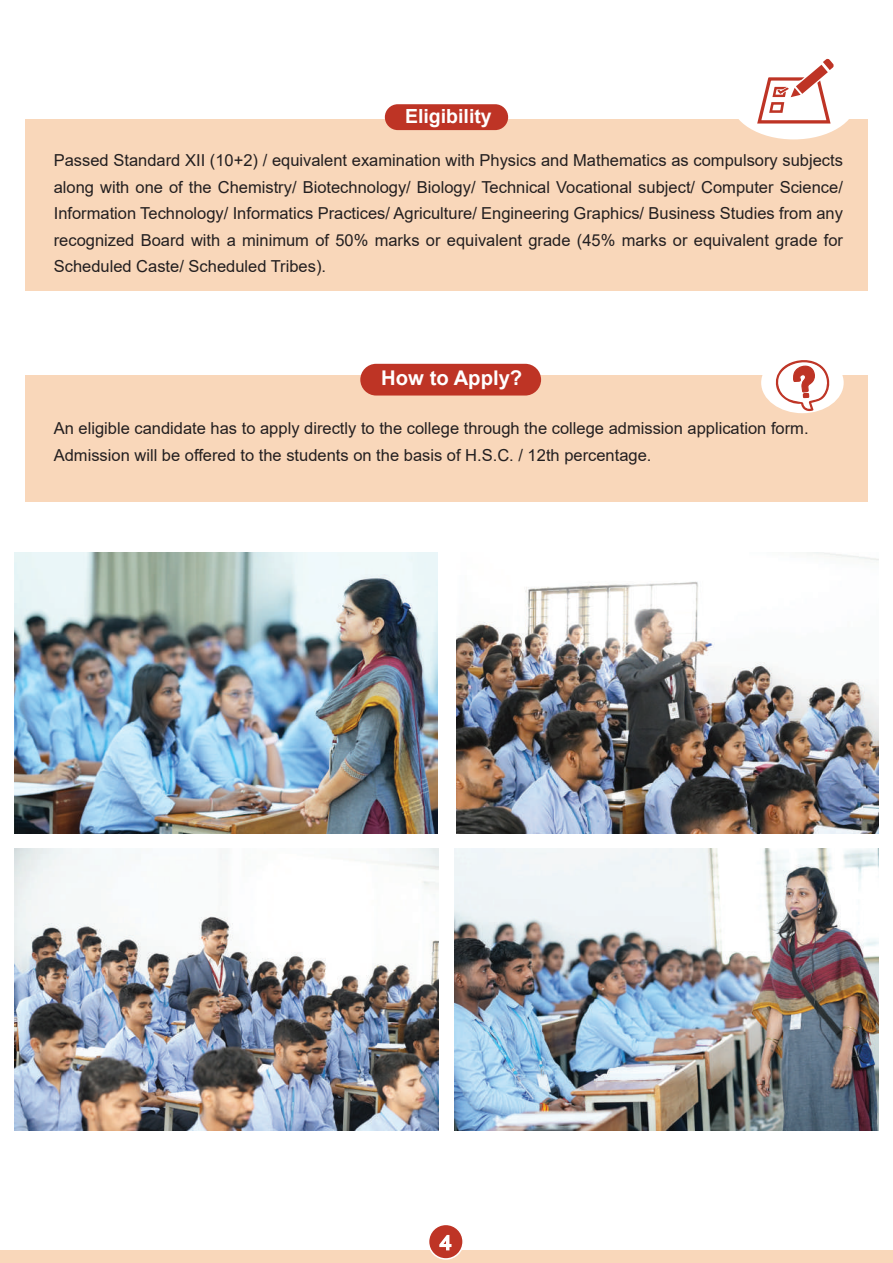
<style>
.page{position:relative;width:893px;height:1263px;background:#fff}
.page>*{position:absolute;margin:0;border:0;box-sizing:border-box;transform-origin:0 0}
.t1{font:700 20.25px "Arial";color:#fff}
.t2{font:700 19.5px "Arial";color:#fff}
.t3{font:19.5px "Arial";color:#fff;scale:1.1 1}
.t4{font:16.5px/26.5px "Arial";color:#231f20;text-align:justify}
.t5{font:11.1px "Helvetica";color:#211e1e}
</style>
<div class="page">
<div style="left:25px;top:119px;width:843px;height:171px;background:#f9d7ba"></div>
<div style="left:25px;top:375px;width:843px;height:126px;background:#f9d7ba"></div>
<div style="left:761px;top:352px;width:83px;height:61px;background:#fff;border-radius:50%"></div>
<div style="left:731px;top:62px;width:125px;height:77px;background:#fff;border-radius:50%"></div>
<div style="left:385px;top:104px;width:123px;height:26px;background:#be3425;border-radius:13px"></div>
<div style="left:360px;top:364px;width:181px;height:31px;background:#be3425;border-radius:16px"></div>
<div style="left:0;top:1250px;width:893px;height:13px;background:#f9d7ba"></div>
<div style="left:429px;top:1224px;width:34px;height:35px;background:#be3425;border-radius:50%"></div>
<div style="left:428px;top:1224px;width:36px;height:36px;border:2px solid #fff;border-radius:50%"></div>
<svg style="left:439px;top:1234px;width:13px;height:17px"></svg>
<svg style="left:757px;top:59px;width:77px;height:65px"></svg>
<svg style="left:775px;top:360px;width:55px;height:51px"></svg>
<div style="left:452px;top:882px;width:399px;height:267px;border:3px solid #fff"></div>
<img style="left:15px;top:552px;width:422px;height:282px">
<img style="left:456px;top:552px;width:423px;height:282px">
<img style="left:14px;top:848px;width:424px;height:282px">
<img style="left:455px;top:848px;width:424px;height:283px">
<p class="t2" style="left:405px;top:102px;width:88px">Eligibility</p>
<p class="t4" style="left:54px;top:147px;width:791px">Passed Standard XII (10+2) / equivalent examination with Physics and Mathematics as compulsory subjects along with one of the Chemistry/ Biotechnology/ Biology/ Technical Vocational subject/ Computer Science/ Information Technology/ Informatics Practices/ Agriculture/ Engineering Graphics/ Business Studies from any recognized Board with a minimum of 50% marks or equivalent grade (45% marks or equivalent grade for Scheduled Caste/ Scheduled Tribes).</p>
<p class="t1" style="left:381px;top:364px;width:142px">How to Apply?</p>
<p class="t4" style="left:54px;top:414px;width:756px;line-height:27.8px">An eligible candidate has to apply directly to the college through the college admission application form.<br>Admission will be offered to the students on the basis of H.S.C. / 12th percentage.</p>
<p class="t5" style="left:50px;top:446px;width:191px">2. To develop problem-solving abilities.</p>
<p class="t3" style="left:440px;top:1229px;width:12px">4</p>
</div>
